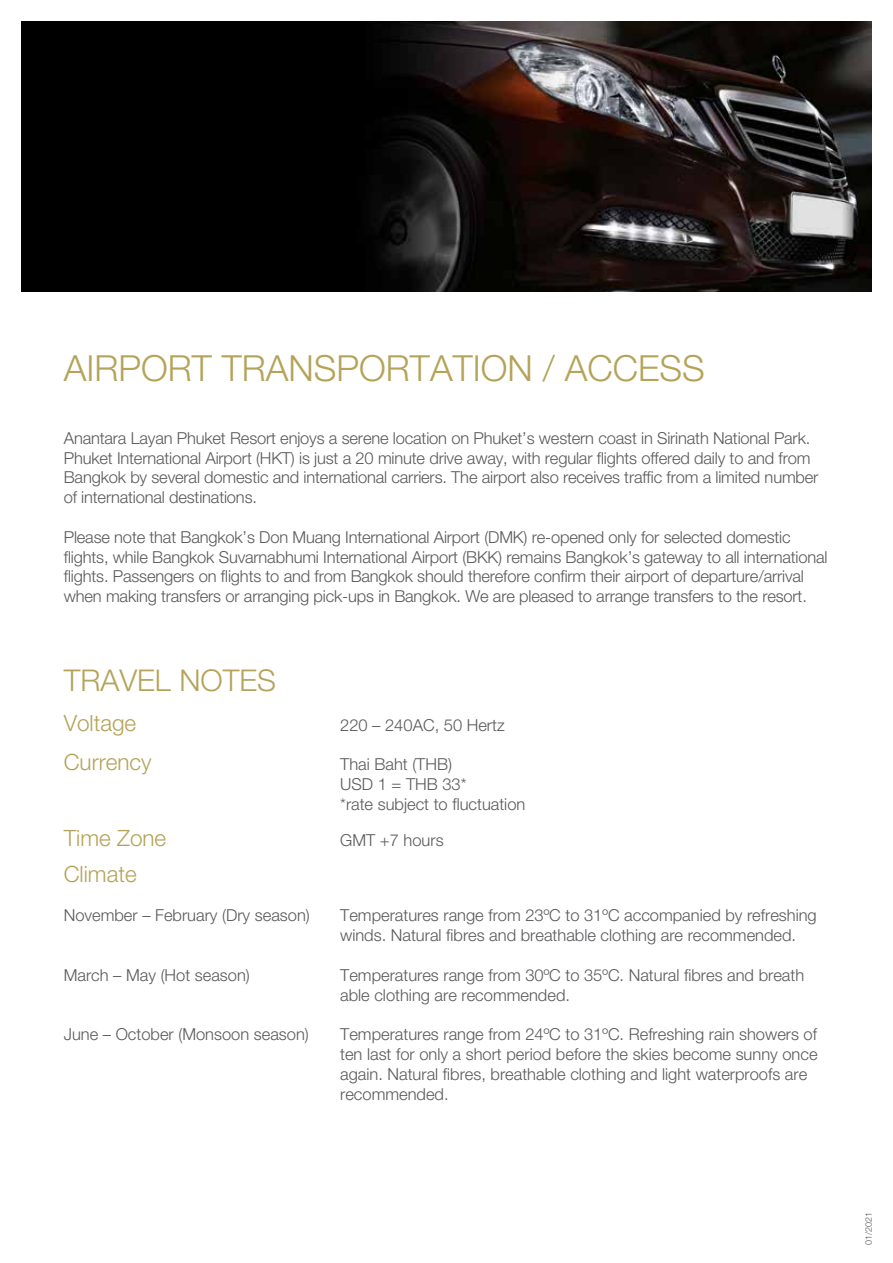
<style>
.page{position:relative;width:893px;height:1263px;background:#fff}
.page>*{position:absolute;margin:0;border:0;box-sizing:border-box;transform-origin:0 0}
.t1{font:300 36px "Helvetica Neue LT Pro";color:#b4a358}
.t2{font:300 30px "Helvetica Neue LT Pro";color:#b4a358}
.t3{font:300 22.5px "Helvetica Neue LT Pro";color:#b4a358}
.t4{font:300 16.5px/19.8px "Helvetica Neue LT Pro";letter-spacing:-.01em;color:#58595b}
.t5{font:300 9px "Helvetica Neue LT Pro";color:#58595b}
</style>
<div class="page">
<img style="left:21px;top:21px;width:850px;height:270px">
<h1 class="t1" style="left:64px;top:346px;width:45px">Airport</h1>
<h1 class="t1" style="left:222px;top:346px;width:115px">Transportatio</h1>
<h1 class="t1" style="left:507px;top:346px;width:101px">n / Access</h1>
<p class="t4" style="left:64px;top:428px;width:756px">Anantara Layan Phuket Resort enjoys a serene location on Phuket’s western coast in Sirinath National Park.<br>Phuket International Airport (HKT) is just a 20 minute drive away, with regular flights offered daily to and from Bangkok by several domestic and international carriers. The airport also receives traffic from a limited number of international destinations.</p>
<p class="t4" style="left:64px;top:527px;width:765px">Please note that Bangkok’s Don Muang International Airport (DMK) re-opened only for selected domestic flights, while Bangkok Suvarnabhumi International Airport (BKK) remains Bangkok’s gateway to all international flights. Passengers on flights to and from Bangkok should therefore confirm their airport of departure/arrival when making transfers or arranging pick-ups in Bangkok. We are pleased to arrange transfers to the resort.</p>
<h2 class="t2" style="left:64px;top:662px;width:214px">TRAVEL NOTES</h2>
<h3 class="t3" style="left:64px;top:709px;width:74px">Voltage</h3>
<p class="t4" style="left:340px;top:714px;width:166px">220 – 240AC, 50 Hertz</p>
<h3 class="t3" style="left:64px;top:748px;width:89px">Currency</h3>
<p class="t4" style="left:340px;top:754px;width:187px">Thai Baht (THB)<br>USD 1 = THB 33*<br>*rate subject to fluctuation</p>
<h3 class="t3" style="left:64px;top:824px;width:104px">Time Zone</h3>
<p class="t4" style="left:340px;top:830px;width:105px">GMT +7 hours</p>
<h3 class="t3" style="left:64px;top:860px;width:74px">Climate</h3>
<p class="t4" style="left:64px;top:905px;width:248px">November – February (Dry season)</p>
<p class="t4" style="left:340px;top:905px;width:478px">Temperatures range from 23ºC to 31ºC accompanied by refreshing winds. Natural fibres and breathable clothing are recommended.</p>
<p class="t4" style="left:64px;top:965px;width:188px">March – May (Hot season)</p>
<p class="t4" style="left:340px;top:965px;width:466px">Temperatures range from 30ºC to 35ºC. Natural fibres and breath able clothing are recommended.</p>
<p class="t4" style="left:64px;top:1024px;width:247px">June – October (Monsoon season)</p>
<p class="t4" style="left:340px;top:1024px;width:479px">Temperatures range from 24ºC to 31ºC. Refreshing rain showers of ten last for only a short period before the skies become sunny once again. Natural fibres, breathable clothing and light waterproofs are recommended.</p>
<p class="t5" style="left:863px;top:1245px;width:35px;rotate:-90deg">01/2021</p>
</div>
